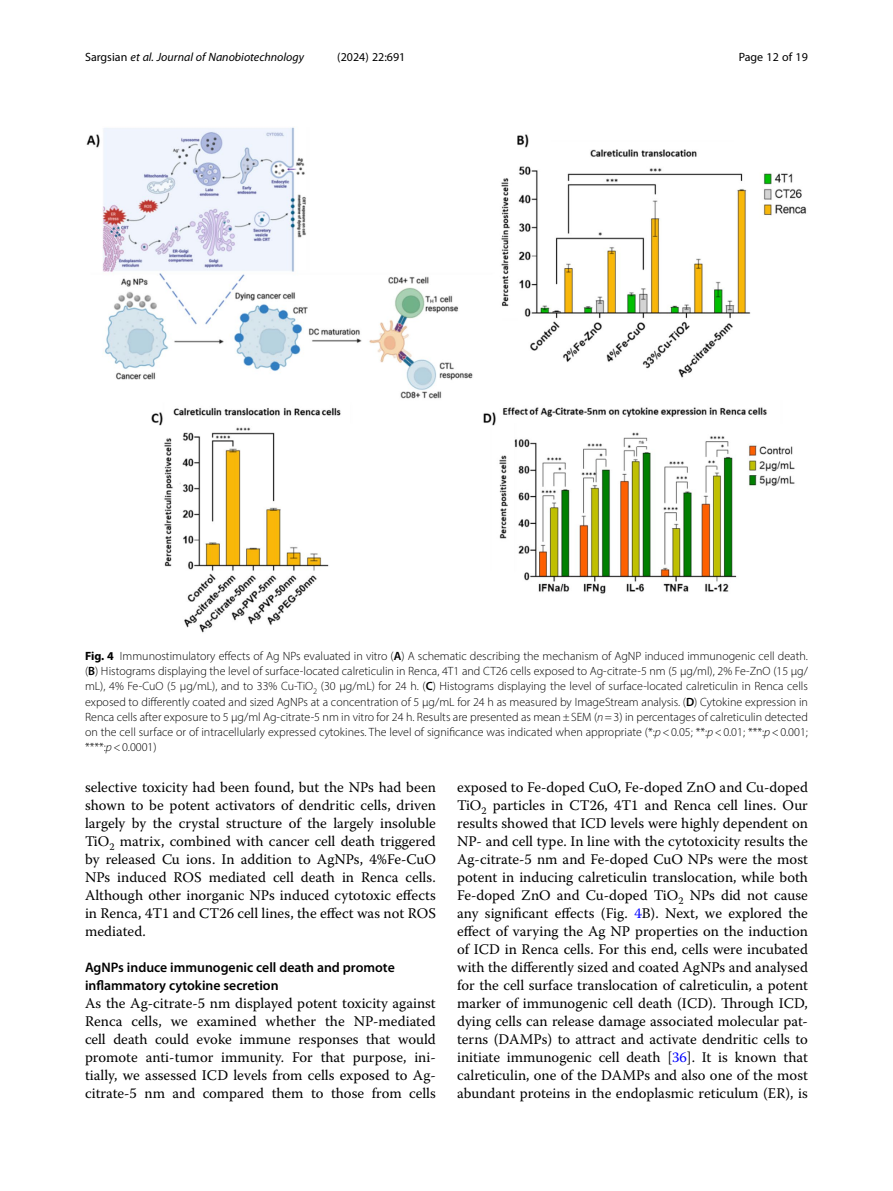
<style>
.page{position:relative;width:893px;height:1191px;background:#fff}
.page>*{position:absolute;margin:0;border:0;box-sizing:border-box;transform-origin:0 0}
.Body_Text{font:14.7px/18px "Warnock Pro";color:#000;text-align:justify}
.Body_Text_Indent{font:14.7px/18px "Warnock Pro";color:#000;text-align:justify}
.Head_2{font:600 13.8px/18px "Myriad Pro";color:#000}
.Figure_Caption{font:300 12px/15px "Myriad Pro";color:#000;text-align:justify}
.t1{font:italic 12px "Myriad Pro";color:#000}
.t2{font:12px "Myriad Pro";color:#000}
.s1{font-style:normal}
.s2{font-weight:700}
.s3{font-weight:600}
.s4{font-style:italic}
.s5{color:#00f}
</style>
<div class="page">
<img style="left:86px;top:127px;width:721px;height:506px">
<p class="t1" style="left:85px;top:50px;width:221px"><span class="s1">Sargsian</span> et al. Journal of Nanobiotechnology</p>
<p class="t2" style="left:337px;top:50px;width:70px">(2024) 22:691</p>
<p class="t2" style="left:739px;top:50px;width:71px">Page 12 of 19</p>
<p class="Figure_Caption" style="left:85px;top:649px;width:724px"><span class="s2">Fig. 4</span> Immunostimulatory effects of Ag NPs evaluated in vitro (<span class="s3">A</span>) A schematic describing the mechanism of AgNP induced immunogenic cell death. (<span class="s3">B</span>) Histograms displaying the level of surface-located calreticulin in Renca, 4T1 and CT26 cells exposed to Ag-citrate-5 nm (5 µg/ml), 2% Fe-ZnO (15 µg/ mL), 4% Fe-CuO (5 µg/mL), and to 33% Cu-TiO<sub>2</sub> (30 µg/mL) for 24 h. (<span class="s3">C</span>) Histograms displaying the level of surface-located calreticulin in Renca cells exposed to differently coated and sized AgNPs at a concentration of 5 µg/mL for 24 h as measured by ImageStream analysis. (<span class="s3">D</span>) Cytokine expression in Renca cells after exposure to 5 µg/ml Ag-citrate-5 nm in vitro for 24 h. Results are presented as mean<span class="s4">±</span>SEM (<span class="s4">n</span>=3) in percentages of calreticulin detected on the cell surface or of intracellularly expressed cytokines. The level of significance was indicated when appropriate (*:<span class="s4">p</span>&lt;0.05; **:<span class="s4">p</span>&lt;0.01; ***:<span class="s4">p</span>&lt;0.001; ****:<span class="s4">p</span>&lt;0.0001)</p>
<p class="Body_Text_Indent" style="left:85px;top:778px;width:352px">selective toxicity had been found, but the NPs had been shown to be potent activators of dendritic cells, driven largely by the crystal structure of the largely insoluble TiO<sub>2</sub> matrix, combined with cancer cell death triggered by released Cu ions. In addition to AgNPs, 4%Fe-CuO NPs induced ROS mediated cell death in Renca cells.<br>Although other inorganic NPs induced cytotoxic effects in Renca, 4T1 and CT26 cell lines, the effect was not ROS mediated.</p>
<p class="Head_2" style="left:85px;top:958px;width:311px">AgNPs induce immunogenic cell death and promote inflammatory cytokine secretion</p>
<p class="Body_Text" style="left:85px;top:994px;width:352px">As the Ag-citrate-5 nm displayed potent toxicity against Renca cells, we examined whether the NP-mediated cell death could evoke immune responses that would promote anti-tumor immunity. For that purpose, ini&shy;tially, we assessed ICD levels from cells exposed to Ag&shy;citrate-5 nm and compared them to those from cells</p>
<p class="Body_Text" style="left:457px;top:778px;width:352px">exposed to Fe-doped CuO, Fe-doped ZnO and Cu-doped TiO<sub>2</sub> particles in CT26, 4T1 and Renca cell lines. Our results showed that ICD levels were highly dependent on NP- and cell type. In line with the cytotoxicity results the Ag-citrate-5 nm and Fe-doped CuO NPs were the most potent in inducing calreticulin translocation, while both Fe-doped ZnO and Cu-doped TiO<sub>2</sub> NPs did not cause any significant effects (Fig. <span class="s5">4</span>B). Next, we explored the effect of varying the Ag NP properties on the induction of ICD in Renca cells. For this end, cells were incubated with the differently sized and coated AgNPs and analysed for the cell surface translocation of calreticulin, a potent marker of immunogenic cell death (ICD). Through ICD, dying cells can release damage associated molecular pat&shy;terns (DAMPs) to attract and activate dendritic cells to initiate immunogenic cell death [<span class="s5">36</span>]. It is known that calreticulin, one of the DAMPs and also one of the most abundant proteins in the endoplasmic reticulum (ER), is</p>
</div>
